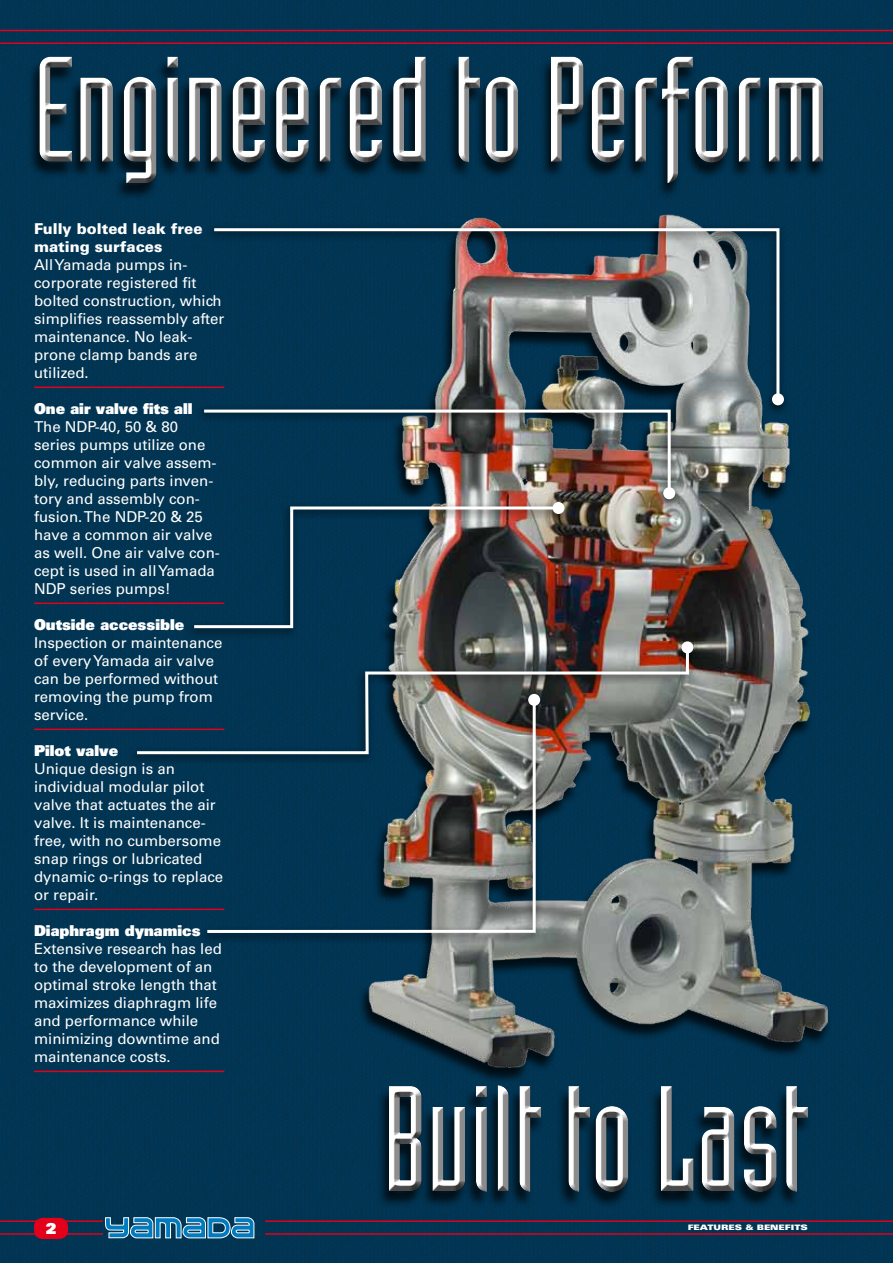
<style>
.page{position:relative;width:893px;height:1263px;background:#fff}
.page>*{position:absolute;margin:0;border:0;box-sizing:border-box;transform-origin:0 0}
.t1{font:147px "Industria LT Std Solid";color:#fff}
.t2{font:15px/18px "Univers LT Std";color:#fff}
.t3{font:15px "Univers LT Std X Black";color:#fff}
.t4{font:900 15px/18px "Univers LT Std";color:#fff}
.t5{font:7.5px "Univers LT Std X Black Ex";color:#fff}
</style>
<div class="page">
<img style="left:0;top:0;width:893px;height:1263px">
<hr style="left:0;top:1220px;width:103px;height:2px;background:#e2001a">
<hr style="left:0;top:1233px;width:103px;height:2px;background:#e2001a">
<svg style="left:104px;top:1217px;width:151px;height:22px"></svg>
<div style="left:34px;top:1218px;width:34px;height:21px;background:#e2001a;border-radius:9px"></div>
<hr style="left:265px;top:1220px;width:628px;height:2px;background:#e2001a">
<hr style="left:265px;top:1233px;width:628px;height:2px;background:#e2001a">
<hr style="left:0;top:30px;width:893px;height:1px;background:#e2001a">
<hr style="left:0;top:43px;width:893px;height:1px;background:#e2001a">
<img style="left:350px;top:184px;width:543px;height:928px">
<div style="left:205px;top:223px;width:585px;height:194px;background:#000;opacity:.75"></div>
<svg style="left:211px;top:227px;width:570px;height:175px"></svg>
<div style="left:772px;top:393px;width:12px;height:12px;background:#fff;border-radius:50%"></div>
<div style="left:195px;top:405px;width:486px;height:105px;background:#000;opacity:.75"></div>
<img style="left:201px;top:408px;width:471px;height:88px">
<div style="left:663px;top:487px;width:12px;height:12px;background:#fff;border-radius:50%"></div>
<div style="left:185px;top:497px;width:385px;height:143px;background:#000;opacity:.75"></div>
<img style="left:191px;top:505px;width:370px;height:125px">
<div style="left:552px;top:502px;width:12px;height:12px;background:#fff;border-radius:50%"></div>
<div style="left:128px;top:637px;width:572px;height:128px;background:#000;opacity:.75"></div>
<img style="left:134px;top:644px;width:556px;height:112px">
<div style="left:681px;top:641px;width:12px;height:12px;background:#fff;border-radius:50%"></div>
<div style="left:198px;top:689px;width:348px;height:255px;background:#000;opacity:.75"></div>
<img style="left:204px;top:697px;width:333px;height:237px">
<div style="left:528px;top:694px;width:12px;height:12px;background:#fff;border-radius:50%"></div>
<div style="left:27px;top:58px;width:800px;height:143px;background:#013552"></div>
<div style="left:32px;top:49px;width:799px;height:137px;background:#013553"></div>
<svg style="left:32px;top:52px;width:799px;height:139px"></svg>
<hr style="left:34px;top:387px;width:190px;height:1px;background:#e2001a">
<hr style="left:34px;top:603px;width:190px;height:1px;background:#e2001a">
<hr style="left:34px;top:729px;width:190px;height:1px;background:#e2001a">
<hr style="left:34px;top:909px;width:190px;height:1px;background:#e2001a">
<hr style="left:34px;top:1071px;width:190px;height:1px;background:#e2001a">
<div style="left:377px;top:1087px;width:435px;height:122px;background:#000;opacity:.75"></div>
<div style="left:381px;top:1077px;width:435px;height:116px;background:#013552"></div>
<svg style="left:381px;top:1082px;width:435px;height:117px"></svg>
<h1 class="t1" style="left:34px;top:30px;width:796px">Engineered to Perform</h1>
<p class="t4" style="left:34px;top:219px;width:170px">Fully bolted leak free mating surfaces</p>
<p class="t2" style="left:34px;top:256px;width:192px">All Yamada pumps in&shy;corporate registered fit bolted construction, which simplifies reassembly after maintenance. No leak&shy;prone clamp bands are utilized.</p>
<p class="t3" style="left:34px;top:399px;width:160px">One air valve fits all</p>
<p class="t2" style="left:34px;top:418px;width:187px">The NDP-40, 50 &amp; 80 series pumps utilize one common air valve assem&shy;bly, reducing parts inven&shy;tory and assembly con&shy;fusion. The NDP-20 &amp; 25 have a common air valve as well. One air valve con&shy;cept is used in all Yamada<br>NDP series pumps!</p>
<p class="t3" style="left:34px;top:615px;width:152px">Outside accessible</p>
<p class="t2" style="left:34px;top:634px;width:190px">Inspection or maintenance of every Yamada air valve can be performed without removing the pump from service.</p>
<p class="t3" style="left:34px;top:741px;width:86px">Pilot valve</p>
<p class="t2" style="left:34px;top:760px;width:191px">Unique design is an individual modular pilot valve that actuates the air valve. It is maintenance&shy;free, with no cumbersome snap rings or lubricated dynamic o-rings to replace or repair.</p>
<p class="t3" style="left:34px;top:921px;width:168px">Diaphragm dynamics</p>
<p class="t2" style="left:34px;top:940px;width:189px">Extensive research has led to the development of an optimal stroke length that maximizes diaphragm life and performance while minimizing downtime and maintenance costs.</p>
<p class="t3" style="left:46px;top:1218px;width:12px">2</p>
<h1 class="t1" style="left:383px;top:1059px;width:426px">Built to Last</h1>
<p class="t5" style="left:688px;top:1223px;width:122px">FEATURES &amp; BENEFITS</p>
</div>
